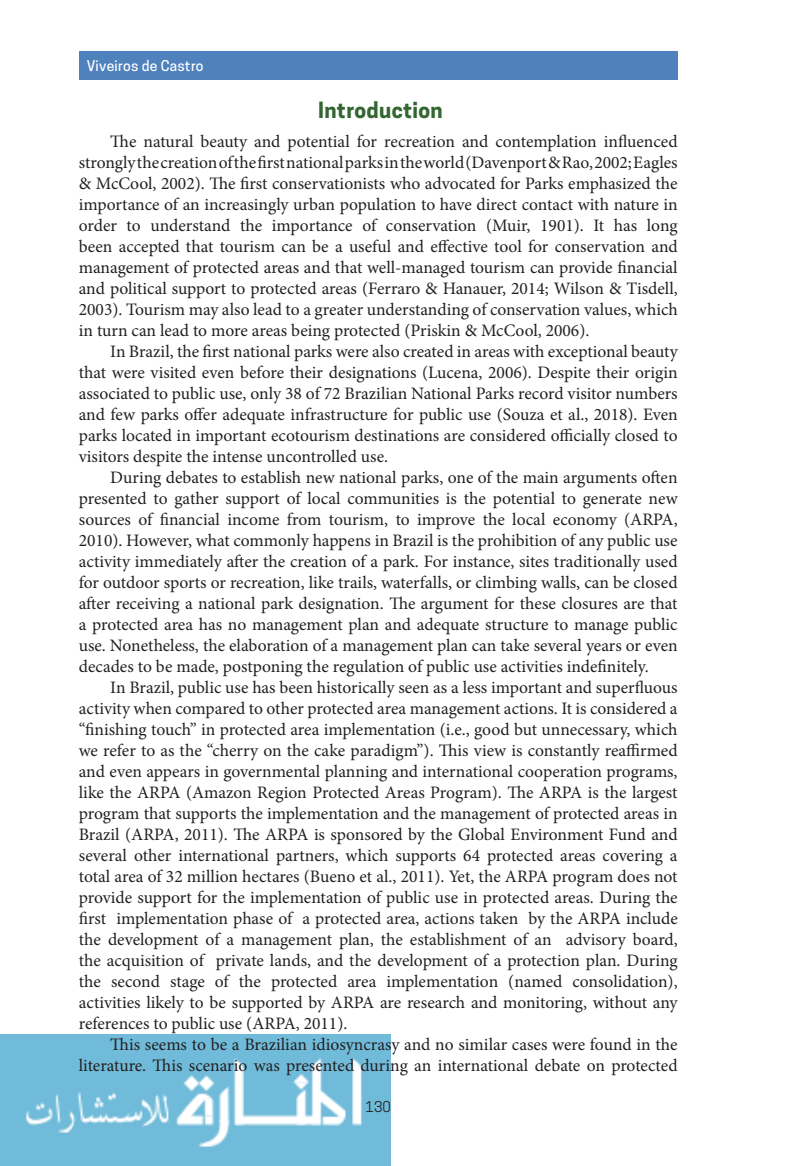
<style>
.page{position:relative;width:788px;height:1166px;background:#fff}
.page>*{position:absolute;margin:0;border:0;box-sizing:border-box;transform-origin:0 0}
.t1{font:700 21px "Cooper Hewitt";letter-spacing:.02em;color:#336630}
.regular_text{font:17.5px/21px "Minion Pro";color:#231f20;text-align:justify}
.t2{font:500 14px "Cooper Hewitt";letter-spacing:.02em;color:#fff}
.t3{font:14px "Cooper Hewitt";color:#231f20}
</style>
<div class="page">
<img style="left:0;top:1034px;width:390px;height:132px">
<div style="left:79px;top:51px;width:598px;height:29px;background:#4f81bd"></div>
<p class="t2" style="left:87px;top:57px;width:118px">Viveiros de Castro</p>
<h1 class="t1" style="left:318px;top:98px;width:126px">Introduction</h1>
<p class="regular_text" style="left:79px;top:131px;width:600px;text-indent:32px">The natural beauty and potential for recreation and contemplation influenced strongly the creation of the first national parks in the world (Davenport &amp; Rao, 2002; Eagles &amp; McCool, 2002). The first conservationists who advocated for Parks emphasized the importance of an increasingly urban population to have direct contact with nature in order to understand the importance of conservation (Muir, 1901). It has long been accepted that tourism can be a useful and effective tool for conservation and management of protected areas and that well-managed tourism can provide financial and political support to protected areas (Ferraro &amp; Hanauer, 2014; Wilson &amp; Tisdell, 2003). Tourism may also lead to a greater understanding of conservation values, which in turn can lead to more areas being protected (Priskin &amp; McCool, 2006).</p>
<p class="regular_text" style="left:79px;top:341px;width:600px;text-indent:32px">In Brazil, the first national parks were also created in areas with exceptional beauty that were visited even before their designations (Lucena, 2006). Despite their origin associated to public use, only 38 of 72 Brazilian National Parks record visitor numbers and few parks offer adequate infrastructure for public use (Souza et al., 2018). Even parks located in important ecotourism destinations are considered officially closed to visitors despite the intense uncontrolled use.</p>
<p class="regular_text" style="left:79px;top:467px;width:600px;text-indent:32px">During debates to establish new national parks, one of the main arguments often presented to gather support of local communities is the potential to generate new sources of financial income from tourism, to improve the local economy (ARPA, 2010). However, what commonly happens in Brazil is the prohibition of any public use activity immediately after the creation of a park. For instance, sites traditionally used for outdoor sports or recreation, like trails, waterfalls, or climbing walls, can be closed after receiving a national park designation. The argument for these closures are that a protected area has no management plan and adequate structure to manage public use. Nonetheless, the elaboration of a management plan can take several years or even decades to be made, postponing the regulation of public use activities indefinitely.</p>
<p class="regular_text" style="left:79px;top:677px;width:600px;text-indent:32px">In Brazil, public use has been historically seen as a less important and superfluous activity when compared to other protected area management actions. It is considered a “finishing touch” in protected area implementation (i.e., good but unnecessary, which we refer to as the “cherry on the cake paradigm”). This view is constantly reaffirmed and even appears in governmental planning and international cooperation programs, like the ARPA (Amazon Region Protected Areas Program). The ARPA is the largest program that supports the implementation and the management of protected areas in Brazil (ARPA, 2011). The ARPA is sponsored by the Global Environment Fund and several other international partners, which supports 64 protected areas covering a total area of 32 million hectares (Bueno et al., 2011). Yet, the ARPA program does not provide support for the implementation of public use in protected areas. During the first implementation phase of a protected area, actions taken by the ARPA include the development of a management plan, the establishment of an advisory board, the acquisition of private lands, and the development of a protection plan. During the second stage of the protected area implementation (named consolidation), activities likely to be supported by ARPA are research and monitoring, without any references to public use (ARPA, 2011).</p>
<p class="regular_text" style="left:79px;top:1034px;width:600px;text-align:right">This seems to be a Brazilian idiosyncrasy and no similar cases were found in the literature. This scenario was presented during an international debate on protected</p>
<p class="t3" style="left:365px;top:1098px;width:27px">130</p>
</div>
